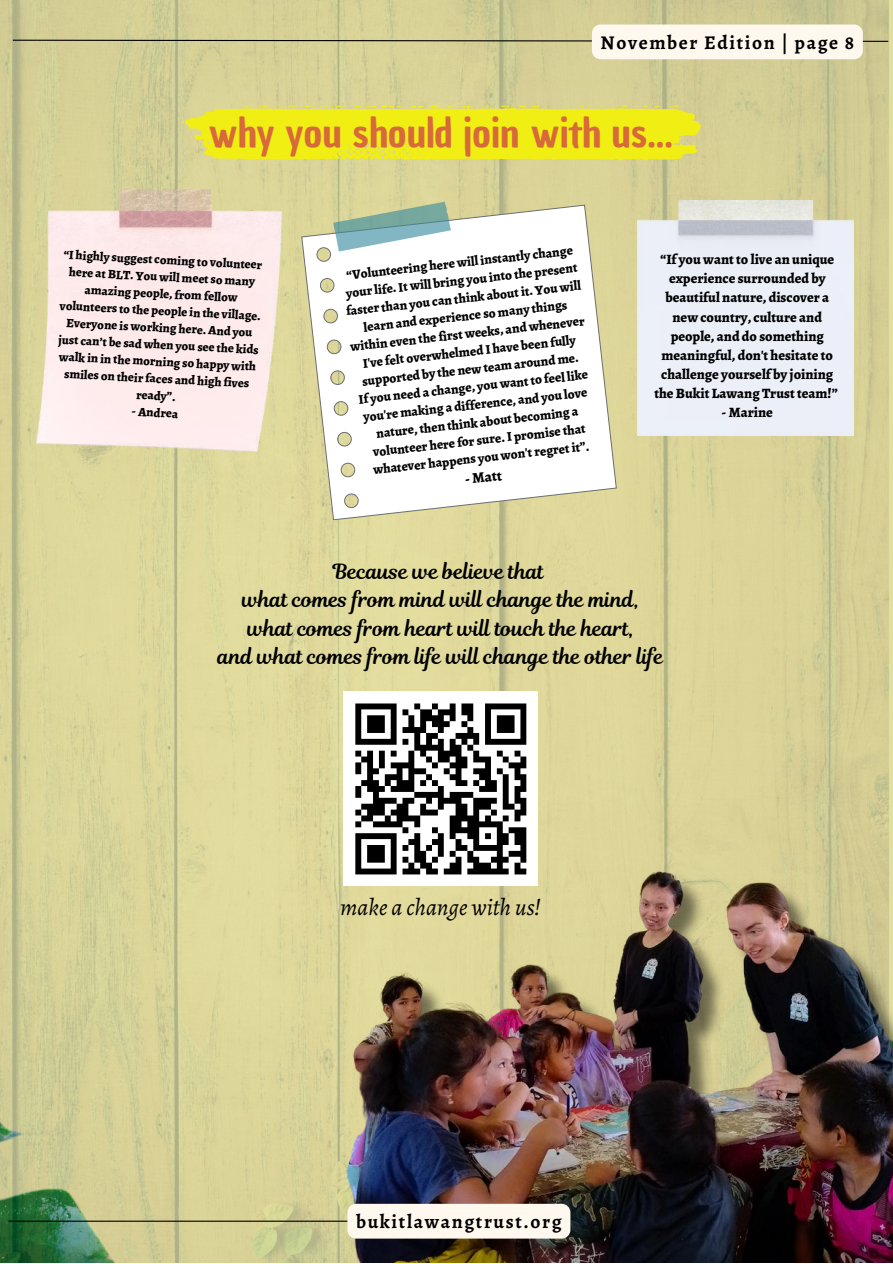
<style>
.page{position:relative;width:893px;height:1264px;background:#fff}
.page>*{position:absolute;margin:0;border:0;box-sizing:border-box;transform-origin:0 0}
.t1{font:39.9px "Chau Philomene One";color:#d7693a}
.t2{font:italic 23.55px "Alegreya";color:#000}
.t3{font:20.55px/28.5px "Magnolia Script";color:#000;text-align:center}
.t4{font:700 19.5px "Alegreya";letter-spacing:.085em;color:#000}
.t5{font:800 14.85px "Alegreya";color:#000}
.t6{font:800 14.25px/19px "Alegreya";color:#000;text-align:center}
.t7{font:800 13.35px/17.9px "Alegreya";color:#000;text-align:center}
.t8{font:800 12.75px/17px "Alegreya";color:#000;text-align:center}
</style>
<div class="page">
<img style="left:0;top:0;width:887px;height:1262px">
<hr style="left:9px;top:1220px;width:875px;height:1px;background:#000">
<svg style="left:12px;top:24px;width:877px;height:35px"></svg>
<img style="left:328px;top:564px;width:564px;height:698px">
<svg style="left:182px;top:105px;width:519px;height:56px"></svg>
<div style="left:343px;top:691px;width:195px;height:195px;background:#fff"></div>
<svg style="left:355px;top:703px;width:172px;height:172px"></svg>
<div style="left:347px;top:1203px;width:223px;height:35px;background:#fff8ef;border-radius:9px"></div>
<svg style="left:301px;top:205px;width:315px;height:315px"></svg>
<svg style="left:333px;top:202px;width:118px;height:49px"></svg>
<img style="left:637px;top:200px;width:216px;height:235px">
<img style="left:36px;top:189px;width:245px;height:262px">
<h3 class="t4" style="left:600px;top:29px;width:255px">November Edition | page 8</h3>
<h1 class="t1" style="left:208px;top:106px;width:466px">why you should join with us...</h1>
<p class="t8" style="left:63px;top:246px;width:203px;rotate:3deg">“I highly suggest coming to volunteer here at BLT. You will meet so many amazing people, from fellow volunteers to the people in the village.<br>Everyone is working here. And you just can’t be sad when you see the kids walk in in the morning so happy with smiles on their faces and high fives ready”.</p>
<p class="t8" style="left:132px;top:402px;width:48px;rotate:3deg">- Andrea</p>
<p class="t7" style="left:341px;top:266px;width:238px;rotate:-6deg">“Volunteering here will instantly change your life. It will bring you into the present faster than you can think about it. You will learn and experience so many things within even the first weeks, and whenever I've felt overwhelmed I have been fully supported by the new team around me.<br>If you need a change, you want to feel like you're making a difference, and you love nature, then think about becoming a volunteer here for sure. I promise that whatever happens you won't regret it”.</p>
<p class="t5" style="left:464px;top:469px;width:39px;rotate:-6deg">- Matt</p>
<p class="t6" style="left:654px;top:250px;width:185px">“If you want to live an unique experience surrounded by beautiful nature, discover a new country, culture and people, and do something meaningful, don't hesitate to challenge yourself by joining the Bukit Lawang Trust team!”</p>
<p class="t6" style="left:721px;top:403px;width:53px">- Marine</p>
<h3 class="t3" style="left:218px;top:557px;width:447px">Because we believe that<br>what comes from mind will change the mind, what comes from heart will touch the heart,<br>and what comes from life will change the other life</h3>
<h2 class="t2" style="left:340px;top:891px;width:202px">make a change with us!</h2>
<h3 class="t4" style="left:356px;top:1208px;width:207px">bukitlawangtrust.org</h3>
</div>
